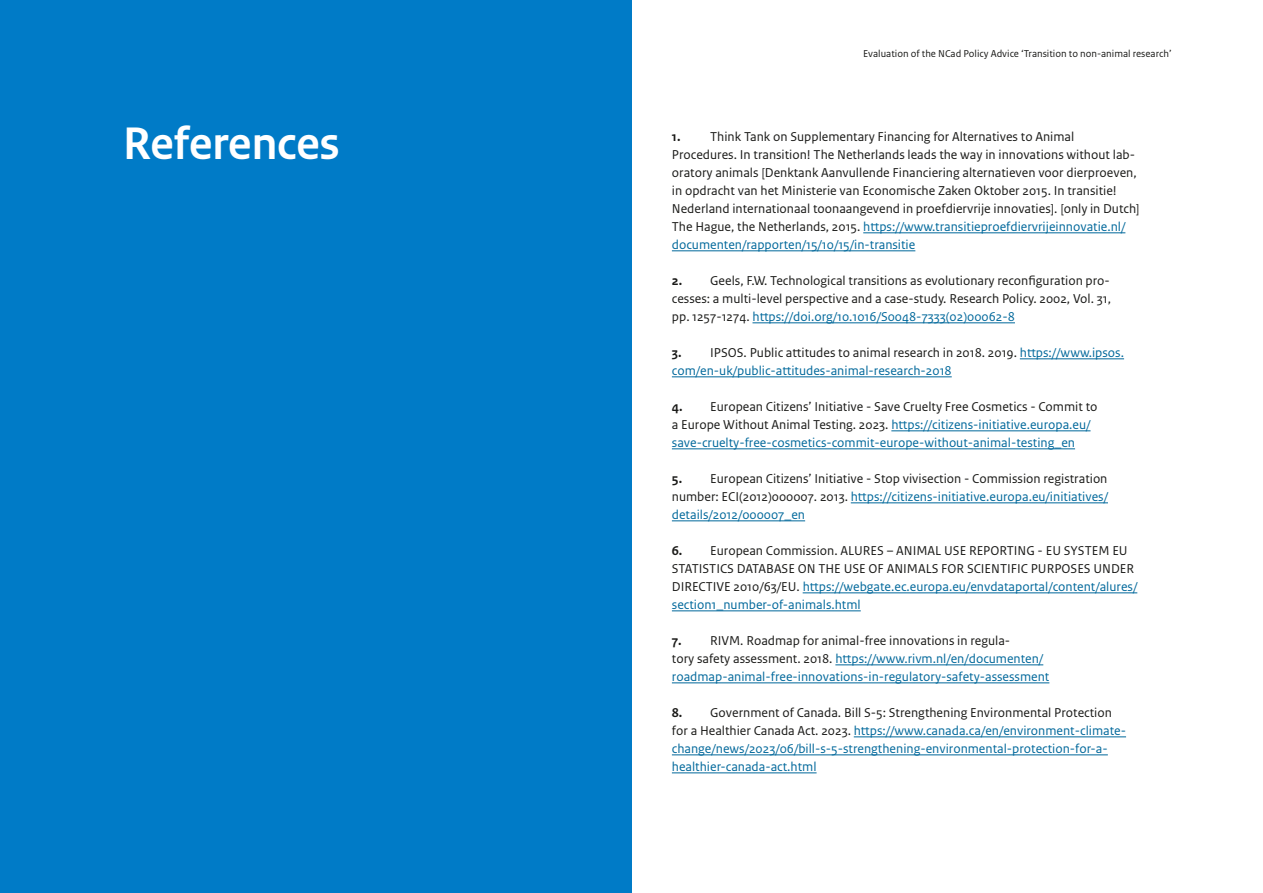
<style>
.page{position:relative;width:1263px;height:893px;background:#fff}
.page>*{position:absolute;margin:0;border:0;box-sizing:border-box;transform-origin:0 0}
.H2_RO_Kop{font:700 48px "Rijksoverheid Sans Heading";color:#fff}
.Lbl_Referentielijst{font:13.5px/18px "Rijksoverheid Sans Text";color:#1a1a18}
.Lbl_Referentielijst-2{font:13.5px/18px "Rijksoverheid Sans Text";color:#01689b}
.t1{font:10.5px "Rijksoverheid Sans Text Regular 3";color:#1a1a18}
.s1{font-weight:700}
.s2{color:#01689b}
.s3{font-weight:700;color:#1a1a18}
.s4{color:#1a1a18}
</style>
<div class="page">
<div style="left:0;top:0;width:631px;height:893px;background:#007bc7"></div>
<hr style="left:863px;top:232px;width:262px;height:1px;background:#01689b">
<hr style="left:672px;top:250px;width:243px;height:1px;background:#01689b">
<hr style="left:752px;top:322px;width:263px;height:1px;background:#01689b">
<hr style="left:1020px;top:358px;width:104px;height:1px;background:#01689b">
<hr style="left:672px;top:376px;width:280px;height:1px;background:#01689b">
<hr style="left:891px;top:430px;width:199px;height:1px;background:#01689b">
<hr style="left:672px;top:448px;width:403px;height:1px;background:#01689b">
<hr style="left:851px;top:502px;width:257px;height:1px;background:#01689b">
<hr style="left:672px;top:520px;width:133px;height:1px;background:#01689b">
<hr style="left:803px;top:592px;width:334px;height:1px;background:#01689b">
<hr style="left:672px;top:610px;width:189px;height:1px;background:#01689b">
<hr style="left:835px;top:664px;width:208px;height:1px;background:#01689b">
<hr style="left:672px;top:682px;width:377px;height:1px;background:#01689b">
<hr style="left:854px;top:736px;width:272px;height:1px;background:#01689b">
<hr style="left:672px;top:754px;width:436px;height:1px;background:#01689b">
<hr style="left:672px;top:772px;width:145px;height:1px;background:#01689b">
<p class="t1" style="left:863px;top:48px;width:310px">Evaluation of the NCad Policy Advice ‘Transition to non-animal research’</p>
<h2 class="H2_RO_Kop" style="left:123px;top:117px;width:218px">References</h2>
<p class="Lbl_Referentielijst" style="left:672px;top:128px;width:469px"><span class="s1">1.</span> Think Tank on Supplementary Financing for Alternatives to Animal Procedures. In transition! The Netherlands leads the way in innovations without lab&shy;oratory animals [Denktank Aanvullende Financiering alternatieven voor dierproeven, in opdracht van het Ministerie van Economische Zaken Oktober 2015. In transitie!<br>Nederland internationaal toonaangevend in proefdiervrije innovaties]. [only in Dutch] The Hague, the Netherlands, 2015. <span class="s2">https://www.transitieproefdiervrijeinnovatie.nl/ documenten/rapporten/15/10/15/in-transitie</span></p>
<p class="Lbl_Referentielijst" style="left:672px;top:272px;width:441px;text-align:justify"><span class="s1">2.</span> Geels, F.W. Technological transitions as evolutionary reconfiguration pro&shy;cesses: a multi-level perspective and a case-study. Research Policy. 2002, Vol. 31, pp. 1257-1274. <span class="s2">https://doi.org/10.1016/S0048-7333(02)00062-8</span></p>
<p class="Lbl_Referentielijst-2" style="left:672px;top:344px;width:454px"><span class="s3">3.</span> <span class="s4">IPSOS. Public attitudes to animal research in 2018. 2019.</span> https://www.ipsos. com/en-uk/public-attitudes-animal-research-2018</p>
<p class="Lbl_Referentielijst-2" style="left:672px;top:398px;width:427px"><span class="s3">4.</span> <span class="s4">European Citizens’ Initiative - Save Cruelty Free Cosmetics - Commit to a Europe Without Animal Testing. 2023.</span> https://citizens-initiative.europa.eu/ save-cruelty-free-cosmetics-commit-europe-without-animal-testing_en</p>
<p class="Lbl_Referentielijst" style="left:672px;top:470px;width:438px;text-align:justify"><span class="s1">5.</span> European Citizens’ Initiative - Stop vivisection - Commission registration number: ECI(2012)000007. 2013. <span class="s2">https://citizens-initiative.europa.eu/initiatives/ details/2012/000007_en</span></p>
<p class="Lbl_Referentielijst" style="left:672px;top:542px;width:467px"><span class="s1">6.</span> European Commission. ALURES – ANIMAL USE REPORTING - EU SYSTEM EU STATISTICS DATABASE ON THE USE OF ANIMALS FOR SCIENTIFIC PURPOSES UNDER DIRECTIVE 2010/63/EU. <span class="s2">https://webgate.ec.europa.eu/envdataportal/content/alures/ section1_number-of-animals.html</span></p>
<p class="Lbl_Referentielijst-2" style="left:672px;top:632px;width:379px"><span class="s3">7.</span> <span class="s4">RIVM. Roadmap for animal-free innovations in regula-<br>tory safety assessment. 2018.</span> https://www.rivm.nl/en/documenten/ roadmap-animal-free-innovations-in-regulatory-safety-assessment</p>
<p class="Lbl_Referentielijst-2" style="left:672px;top:704px;width:456px"><span class="s3">8.</span> <span class="s4">Government of Canada. Bill S-5: Strengthening Environmental Protection for a Healthier Canada Act. 2023.</span> https://www.canada.ca/en/environment-climate&shy;change/news/2023/06/bill-s-5-strengthening-environmental-protection-for-a&shy;healthier-canada-act.html</p>
</div>
